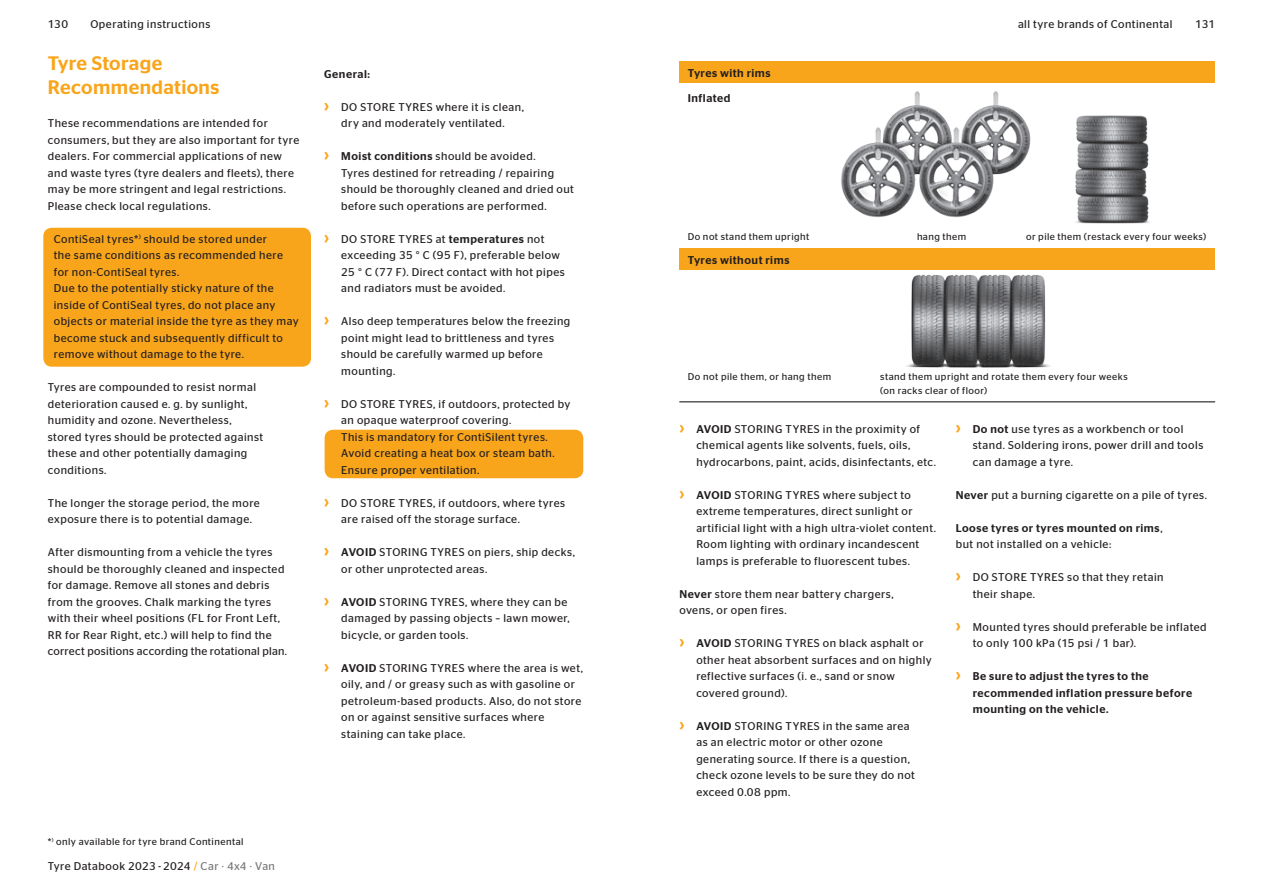
<style>
.page{position:relative;width:1263px;height:893px;background:#fff}
.page>*{position:absolute;margin:0;border:0;box-sizing:border-box;transform-origin:0 0}
.t1{font:500 19.5px/24.8px "Continental Stag Sans";letter-spacing:.02em;color:#f9a51b}
.t2{font:11.25px/16.5px "Continental Stag Sans";letter-spacing:.045em;color:#231f20}
.t3{font:500 11.25px/16.5px "Continental Stag Sans";letter-spacing:.045em;color:#231f20}
.t4{font:9.75px/13.6px "Continental Stag Sans";letter-spacing:.05em;color:#231f20}
.s1{font-weight:500;font-size:16.5px;color:#f9a51b}
.s2{font-weight:500}
.s3{font-weight:400}
.s4{font-size:16.5px;color:#f9a51b}
.s5{color:#f9a51b}
.s6{color:#76787b}
</style>
<div class="page">
<div style="left:43px;top:228px;width:268px;height:139px;background:#f9a51b;border-radius:9px"></div>
<div style="left:325px;top:430px;width:258px;height:48px;background:#f9a51b;border-radius:9px"></div>
<div style="left:679px;top:62px;width:536px;height:21px;background:#f9a51b"></div>
<div style="left:679px;top:249px;width:536px;height:21px;background:#f9a51b"></div>
<hr style="left:679px;top:401px;width:536px;height:1px;background:#231f20">
<img style="left:841px;top:91px;width:190px;height:127px">
<img style="left:1075px;top:115px;width:75px;height:109px">
<img style="left:906px;top:274px;width:144px;height:94px">
<p class="t2" style="left:90px;top:16px;width:121px">Operating instructions</p>
<p class="t2" style="left:1018px;top:16px;width:156px">all tyre brands of Continental</p>
<h1 class="t1" style="left:48px;top:50px;width:173px">Tyre Storage<br>Recommendations</h1>
<p class="t2" style="left:48px;top:115px;width:253px">These recommendations are intended for consumers, but they are also important for tyre dealers. For commercial applications of new and waste tyres (tyre dealers and fleets), there may be more stringent and legal restrictions.<br>Please check local regulations.</p>
<p class="t2" style="left:54px;top:231px;width:246px">ContiSeal tyres*<sup>)</sup> should be stored under<br>the same conditions as recommended here for non-ContiSeal tyres.<br>Due to the potentially sticky nature of the inside of ContiSeal tyres, do not place any objects or material inside the tyre as they may become stuck and subsequently difficult to remove without damage to the tyre.</p>
<p class="t2" style="left:48px;top:379px;width:217px">Tyres are compounded to resist normal deterioration caused e. g. by sunlight, humidity and ozone. Nevertheless, stored tyres should be protected against these and other potentially damaging conditions.</p>
<p class="t2" style="left:48px;top:495px;width:213px">The longer the storage period, the more exposure there is to potential damage.</p>
<p class="t2" style="left:48px;top:544px;width:241px">After dismounting from a vehicle the tyres should be thoroughly cleaned and inspected for damage. Remove all stones and debris from the grooves. Chalk marking the tyres with their wheel positions (FL for Front Left, RR for Rear Right, etc.) will help to find the correct positions according the rotational plan.</p>
<p class="t2" style="left:48px;top:16px;width:22px">130</p>
<p class="t2" style="left:1195px;top:16px;width:21px">131</p>
<p class="t3" style="left:688px;top:65px;width:84px">Tyres with rims</p>
<p class="t3" style="left:688px;top:90px;width:44px">Inflated</p>
<p class="t3" style="left:324px;top:66px;width:47px">General:</p>
<p class="t2" style="left:324px;top:99px;width:201px;text-align:center"><span class="s1">›</span> DO STORE TYRES where it is clean, dry and moderately ventilated.</p>
<p class="t2" style="left:341px;top:148px;width:234px;text-indent:-17px"><span class="s1">›</span> <span class="s2">Moist conditions</span> should be avoided.<br>Tyres destined for retreading / repairing should be thoroughly cleaned and dried out before such operations are performed.</p>
<p class="t2" style="left:341px;top:231px;width:225px;text-indent:-17px"><span class="s1">›</span> DO STORE TYRES at <span class="s2">temperatures</span> not exceeding 35 ° C (95 F), preferable below 25 ° C (77 F). Direct contact with hot pipes and radiators must be avoided.</p>
<p class="t2" style="left:341px;top:313px;width:231px;text-indent:-17px"><span class="s1">›</span> Also deep temperatures below the freezing point might lead to brittleness and tyres should be carefully warmed up before mounting.</p>
<p class="t2" style="left:341px;top:396px;width:231px;text-indent:-17px"><span class="s1">›</span> DO STORE TYRES, if outdoors, protected by an opaque waterproof covering.<br>This is mandatory for ContiSilent tyres.<br>Avoid creating a heat box or steam bath.<br>Ensure proper ventilation.</p>
<p class="t2" style="left:341px;top:495px;width:225px;text-indent:-17px"><span class="s1">›</span> DO STORE TYRES, if outdoors, where tyres are raised off the storage surface.</p>
<p class="t2" style="left:341px;top:544px;width:235px;text-indent:-17px"><span class="s1">›</span> <span class="s2">AVOID</span> STORING TYRES on piers, ship decks, or other unprotected areas.</p>
<p class="t2" style="left:341px;top:594px;width:230px;text-indent:-17px"><span class="s1">›</span> <span class="s2">AVOID</span> STORING TYRES, where they can be damaged by passing objects – lawn mower, bicycle, or garden tools.</p>
<p class="t2" style="left:341px;top:660px;width:243px;text-indent:-17px"><span class="s1">›</span> <span class="s2">AVOID</span> STORING TYRES where the area is wet, oily, and / or greasy such as with gasoline or petroleum-based products. Also, do not store on or against sensitive surfaces where staining can take place.</p>
<p class="t4" style="left:688px;top:230px;width:123px">Do not stand them upright</p>
<p class="t4" style="left:917px;top:230px;width:51px">hang them</p>
<p class="t4" style="left:1026px;top:230px;width:182px">or pile them (restack every four weeks)</p>
<p class="t3" style="left:688px;top:252px;width:103px">Tyres without rims</p>
<p class="t4" style="left:880px;top:370px;width:249px">stand them upright and rotate them every four weeks (on racks clear of floor)</p>
<p class="t4" style="left:688px;top:370px;width:145px">Do not pile them, or hang them</p>
<p class="t2" style="left:696px;top:420px;width:241px;text-indent:-17px"><span class="s1">›</span> <span class="s2">AVOID</span> STORING TYRES in the proximity of chemical agents like solvents, fuels, oils, hydrocarbons, paint, acids, disinfectants, etc.</p>
<p class="t2" style="left:696px;top:486px;width:241px;text-indent:-17px"><span class="s1">›</span> <span class="s2">AVOID</span> STORING TYRES where subject to extreme temperatures, direct sunlight or artificial light with a high ultra-violet content.<br>Room lighting with ordinary incandescent lamps is preferable to fluorescent tubes.</p>
<p class="t2" style="left:679px;top:585px;width:216px"><span class="s2">Never</span> store them near battery chargers, ovens, or open fires.</p>
<p class="t2" style="left:696px;top:635px;width:237px;text-indent:-17px"><span class="s1">›</span> <span class="s2">AVOID</span> STORING TYRES on black asphalt or other heat absorbent surfaces and on highly reflective surfaces (i. e., sand or snow covered ground).</p>
<p class="t2" style="left:696px;top:717px;width:220px;text-indent:-17px"><span class="s1">›</span> <span class="s2">AVOID</span> STORING TYRES in the same area as an electric motor or other ozone generating source. If there is a question, check ozone levels to be sure they do not exceed 0.08 ppm.</p>
<p class="t2" style="left:973px;top:420px;width:232px;text-indent:-17px"><span class="s1">›</span> <span class="s2">Do not</span> use tyres as a workbench or tool stand. Soldering irons, power drill and tools can damage a tyre.</p>
<p class="t2" style="left:956px;top:486px;width:253px"><span class="s2">Never</span> put a burning cigarette on a pile of tyres.</p>
<p class="t3" style="left:956px;top:519px;width:208px">Loose tyres or tyres mounted on rims<span class="s3">, but not installed on a vehicle:</span></p>
<p class="t2" style="left:973px;top:569px;width:192px;text-indent:-17px"><span class="s1">›</span> DO STORE TYRES so that they retain their shape.</p>
<p class="t2" style="left:973px;top:618px;width:235px;text-indent:-17px"><span class="s1">›</span> Mounted tyres should preferable be inflated to only 100 kPa (15 psi / 1 bar).</p>
<p class="t3" style="left:973px;top:668px;width:221px;text-indent:-17px"><span class="s4">›</span> Be sure to adjust the tyres to the recommended inflation pressure before mounting on the vehicle.</p>
<p class="t4" style="left:48px;top:835px;width:197px">*<sup>)</sup> only available for tyre brand Continental</p>
<p class="t2" style="left:48px;top:858px;width:229px">Tyre Databook 2023 - 2024 <span class="s5">/</span> <span class="s6">Car · 4x4 · Van</span></p>
</div>
